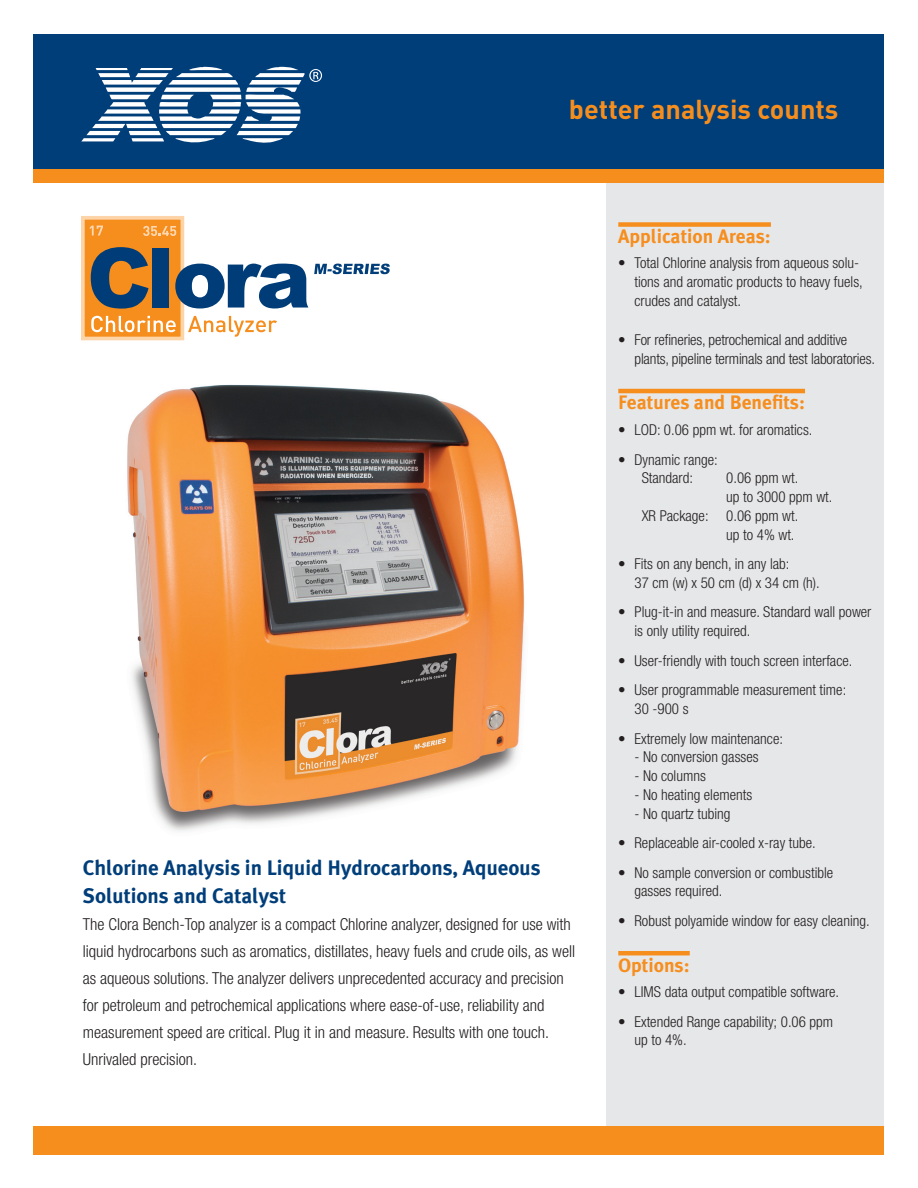
<style>
.page{position:relative;width:918px;height:1188px;background:#fff}
.page>*{position:absolute;margin:0;border:0;box-sizing:border-box;transform-origin:0 0}
.t1{font:700 27px "DIN";color:#f68e1e}
.Headlines{font:700 21px/28.5px "Meta Plus";color:#003e7a}
.Features_Benefits{font:700 19.5px "Meta Plus";color:#f68e1e}
.Body_Copy{font:300 condensed 16.5px/27px "Helvetica Neue";color:#231f20}
.Bulleted_Text{font:300 condensed 15px/18.8px "Helvetica Neue";color:#231f20}
.List_Text{font:300 condensed 15px "Helvetica Neue";color:#231f20}
</style>
<div class="page">
<img style="left:127px;top:384px;width:398px;height:448px">
<div style="left:606px;top:182px;width:278px;height:972px;background:#e6e7e9"></div>
<div style="left:34px;top:154px;width:850px;height:28px;background:#f68e1e"></div>
<div style="left:34px;top:1127px;width:850px;height:28px;background:#f68e1e"></div>
<div style="left:34px;top:34px;width:850px;height:135px;background:#003e7a"></div>
<svg style="left:81px;top:67px;width:241px;height:76px"></svg>
<div style="left:618px;top:222px;width:153px;height:5px;background:#f68e1e"></div>
<hr style="left:618px;top:389px;width:187px;height:4px;background:#f68e1e">
<hr style="left:618px;top:951px;width:72px;height:4px;background:#f68e1e">
<div style="left:83px;top:218px;width:99px;height:120px;background:#f68e1e"></div>
<div style="left:81px;top:216px;width:103px;height:124px;border:4px solid #fdd3a8"></div>
<svg style="left:91px;top:247px;width:58px;height:62px"></svg>
<div style="left:152px;top:248px;width:16px;height:60px;background:#003d78"></div>
<svg style="left:175px;top:264px;width:133px;height:44px"></svg>
<svg style="left:90px;top:226px;width:13px;height:10px"></svg>
<svg style="left:143px;top:226px;width:33px;height:10px"></svg>
<svg style="left:91px;top:316px;width:85px;height:16px"></svg>
<svg style="left:188px;top:316px;width:89px;height:21px"></svg>
<svg style="left:314px;top:264px;width:76px;height:10px"></svg>
<p class="t1" style="left:569px;top:92px;width:271px">better analysis counts</p>
<p class="Headlines" style="left:83px;top:853px;width:459px">Chlorine Analysis in Liquid Hydrocarbons, Aqueous<br>Solutions and Catalyst</p>
<p class="Body_Copy" style="left:83px;top:911px;width:494px">The Clora Bench-Top analyzer is a compact Chlorine analyzer, designed for use with liquid hydrocarbons such as aromatics, distillates, heavy fuels and crude oils, as well as aqueous solutions. The analyzer delivers unprecedented accuracy and precision for petroleum and petrochemical applications where ease-of-use, reliability and measurement speed are critical. Plug it in and measure. Results with one touch.<br>Unrivaled precision.</p>
<p class="Features_Benefits" style="left:618px;top:225px;width:154px">Application Areas:</p>
<p class="Bulleted_Text" style="left:634px;top:254px;width:230px;text-indent:-16px">• Total Chlorine analysis from aqueous solu&shy;tions and aromatic products to heavy fuels, crudes and catalyst.</p>
<p class="Bulleted_Text" style="left:634px;top:330px;width:242px;text-indent:-16px">• For refineries, petrochemical and additive plants, pipeline terminals and test laboratories.</p>
<p class="Features_Benefits" style="left:618px;top:391px;width:188px">Features and Benefits:</p>
<p class="Bulleted_Text" style="left:618px;top:420px;width:196px">• LOD: 0.06 ppm wt. for aromatics.</p>
<p class="Bulleted_Text" style="left:618px;top:450px;width:101px">• Dynamic range:</p>
<p class="List_Text" style="left:642px;top:469px;width:53px">Standard:</p>
<p class="List_Text" style="left:726px;top:469px;width:74px">0.06 ppm wt.</p>
<p class="List_Text" style="left:726px;top:488px;width:108px">up to 3000 ppm wt.</p>
<p class="List_Text" style="left:642px;top:507px;width:158px">XR Package: 0.06 ppm wt.</p>
<p class="List_Text" style="left:726px;top:526px;width:70px">up to 4% wt.</p>
<p class="Bulleted_Text" style="left:618px;top:554px;width:173px">• Fits on any bench, in any lab:</p>
<p class="List_Text" style="left:634px;top:574px;width:187px">37 cm (w) x 50 cm (d) x 34 cm (h).</p>
<p class="Bulleted_Text" style="left:634px;top:603px;width:238px;text-indent:-16px">• Plug-it-in and measure. Standard wall power is only utility required.</p>
<p class="Bulleted_Text" style="left:618px;top:651px;width:236px">• User-friendly with touch screen interface.</p>
<p class="Bulleted_Text" style="left:618px;top:680px;width:229px">• User programmable measurement time:</p>
<p class="List_Text" style="left:634px;top:700px;width:56px">30 -900 s</p>
<p class="Bulleted_Text" style="left:618px;top:729px;width:166px">• Extremely low maintenance:</p>
<p class="List_Text" style="left:634px;top:748px;width:126px">- No conversion gasses</p>
<p class="List_Text" style="left:634px;top:767px;width:73px">- No columns</p>
<p class="List_Text" style="left:634px;top:786px;width:119px">- No heating elements</p>
<p class="List_Text" style="left:634px;top:805px;width:98px">- No quartz tubing</p>
<p class="Bulleted_Text" style="left:618px;top:833px;width:199px">• Replaceable air-cooled x-ray tube.</p>
<p class="Bulleted_Text" style="left:618px;top:863px;width:216px">• No sample conversion or combustible</p>
<p class="List_Text" style="left:634px;top:882px;width:90px">gasses required.</p>
<p class="Bulleted_Text" style="left:618px;top:911px;width:253px">• Robust polyamide window for easy cleaning.</p>
<p class="Features_Benefits" style="left:618px;top:954px;width:73px">Options:</p>
<p class="Bulleted_Text" style="left:618px;top:982px;width:222px">• LIMS data output compatible software.</p>
<p class="Bulleted_Text" style="left:618px;top:1012px;width:216px">• Extended Range capability; 0.06 ppm</p>
<p class="List_Text" style="left:634px;top:1032px;width:54px">up to 4%.</p>
</div>
